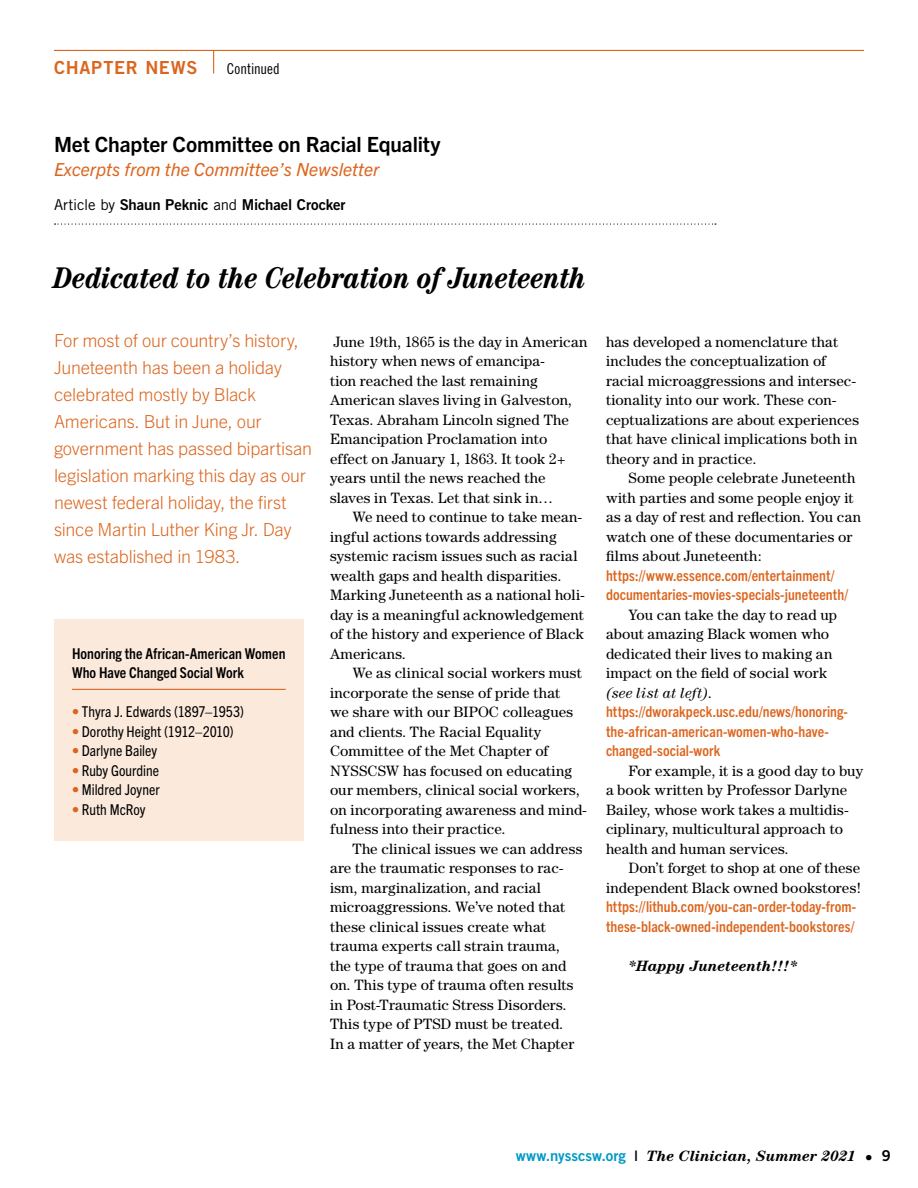
<style>
.page{position:relative;width:918px;height:1188px;background:#fff}
.page>*{position:absolute;margin:0;border:0;box-sizing:border-box;transform-origin:0 0}
.Body_Text_-_Indent{font:italic 700 condensed 30px "Century";letter-spacing:.005em;color:#000}
.Chapter_-_Header{font:700 21px "Trade Gothic Next LT Pro";letter-spacing:-.005em;color:#000}
.Body_Text_-_Indent-2{font:300 18px/27px "Trade Gothic Next LT Pro";letter-spacing:-.015em;color:#dc651e}
.t1{font:italic 18px "Trade Gothic Next LT Pro";color:#dc651e}
.t2{font:18px "Trade Gothic Bold Two";letter-spacing:.04em;color:#dc651e}
.Body_Text_-_Indent-3{font:15px/19.5px "Century";letter-spacing:.01em;color:#000}
.Body_Text_-_Indent-4{font:700 condensed 15px/19.5px "Trade Gothic Next LT Pro";letter-spacing:.005em;color:#dc651e}
.Body_Text_-_Indent-5{font:condensed 15px "Trade Gothic Next LT Pro";color:#000}
.Body_Text_-_Indent-6{font:italic 700 15px "Century";color:#000}
.Body_Text_-_Indent-7{font:700 condensed 15px "Trade Gothic Next LT Pro";letter-spacing:.005em;color:#000}
.Chapter_-_Pres{font:15px "Trade Gothic Bold Two";letter-spacing:-.01em;color:#000}
.t3{font:15px "Trade Gothic Cond Eighteen";letter-spacing:-.005em;color:#000}
.s1{font-family:"Trade Gothic"}
.s2{color:#dc651e}
.s3{font-style:italic}
.s4{font-family:"Trade Gothic Bold Two";font-weight:400;font-style:normal;color:#009ac7}
.s5{font-family:"Trade Gothic Bold Two";font-weight:400;font-style:normal}
</style>
<div class="page">
<hr style="left:54px;top:50px;width:810px;height:1px;background:#dc651e">
<svg style="left:213px;top:51px;width:1px;height:23px"></svg>
<svg style="left:55px;top:224px;width:661px;height:1px"></svg>
<div style="left:54px;top:620px;width:250px;height:221px;background:#fbe9dc"></div>
<hr style="left:72px;top:689px;width:214px;height:1px;background:#dc651e">
<p class="t2" style="left:54px;top:56px;width:145px">CHAPTER NEWS</p>
<p class="t3" style="left:227px;top:59px;width:54px">Continued</p>
<p class="Chapter_-_Header" style="left:54px;top:129px;width:388px">Met Chapter Committee on Racial Equality</p>
<p class="t1" style="left:54px;top:156px;width:327px">Excerpts from the Committee’s Newsletter</p>
<p class="Chapter_-_Pres" style="left:54px;top:195px;width:293px"><span class="s1">Article by</span> Shaun Peknic <span class="s1">and</span> Michael Crocker</p>
<p class="Body_Text_-_Indent" style="left:54px;top:260px;width:534px">Dedicated to the Celebration of Juneteenth</p>
<p class="Body_Text_-_Indent-2" style="left:54px;top:325px;width:260px">For most of our country’s history,<br>Juneteenth has been a holiday celebrated mostly by Black<br>Americans. But in June, our government has passed bipartisan legislation marking this day as our newest federal holiday, the first since Martin Luther King Jr. Day was established in 1983.</p>
<p class="Body_Text_-_Indent-7" style="left:72px;top:643px;width:215px">Honoring the African-American Women</p>
<p class="Body_Text_-_Indent-7" style="left:72px;top:662px;width:174px">Who Have Changed Social Work</p>
<p class="Body_Text_-_Indent-5" style="left:72px;top:701px;width:174px"><span class="s2">•</span> Thyra J. Edwards (1897–1953)</p>
<p class="Body_Text_-_Indent-5" style="left:72px;top:721px;width:163px"><span class="s2">•</span> Dorothy Height (1912–2010)</p>
<p class="Body_Text_-_Indent-5" style="left:72px;top:740px;width:87px"><span class="s2">•</span> Darlyne Bailey</p>
<p class="Body_Text_-_Indent-5" style="left:72px;top:760px;width:89px"><span class="s2">•</span> Ruby Gourdine</p>
<p class="Body_Text_-_Indent-5" style="left:72px;top:779px;width:89px"><span class="s2">•</span> Mildred Joyner</p>
<p class="Body_Text_-_Indent-5" style="left:72px;top:799px;width:75px"><span class="s2">•</span> Ruth McRoy</p>
<p class="Body_Text_-_Indent-3" style="left:330px;top:331px;width:259px">June 19th, 1865 is the day in American history when news of emancipa-<br>tion reached the last remaining American slaves living in Galveston, Texas. Abraham Lincoln signed The Emancipation Proclamation into effect on January 1, 1863. It took 2+ years until the news reached the slaves in Texas. Let that sink in…</p>
<p class="Body_Text_-_Indent-3" style="left:330px;top:507px;width:256px;text-indent:22px">We need to continue to take mean&shy;ingful actions towards addressing systemic racism issues such as racial wealth gaps and health disparities.<br>Marking Juneteenth as a national holi&shy;day is a meaningful acknowledgement of the history and experience of Black Americans.</p>
<p class="Body_Text_-_Indent-3" style="left:330px;top:663px;width:258px;text-indent:22px">We as clinical social workers must incorporate the sense of pride that<br>we share with our BIPOC colleagues and clients. The Racial Equality Committee of the Met Chapter of NYSSCSW has focused on educating our members, clinical social workers, on incorporating awareness and mind&shy;fulness into their practice.</p>
<p class="Body_Text_-_Indent-3" style="left:330px;top:838px;width:254px;text-indent:22px">The clinical issues we can address are the traumatic responses to rac&shy;ism, marginalization, and racial microaggressions. We’ve noted that these clinical issues create what trauma experts call strain trauma, the type of trauma that goes on and on. This type of trauma often results in Post-Traumatic Stress Disorders.<br>This type of PTSD must be treated.<br>In a matter of years, the Met Chapter</p>
<p class="Body_Text_-_Indent-3" style="left:606px;top:331px;width:255px">has developed a nomenclature that includes the conceptualization of racial microaggressions and intersec&shy;tionality into our work. These con&shy;ceptualizations are about experiences that have clinical implications both in theory and in practice.</p>
<p class="Body_Text_-_Indent-3" style="left:606px;top:468px;width:257px;text-indent:22px">Some people celebrate Juneteenth with parties and some people enjoy it as a day of rest and reflection. You can watch one of these documentaries or films about Juneteenth:</p>
<p class="Body_Text_-_Indent-4" style="left:606px;top:564px;width:244px">https://www.essence.com/entertainment/ documentaries-movies-specials-juneteenth/</p>
<p class="Body_Text_-_Indent-3" style="left:606px;top:604px;width:233px;text-indent:22px">You can take the day to read up about amazing Black women who dedicated their lives to making an impact on the field of social work <span class="s3">(see list at left)</span>.</p>
<p class="Body_Text_-_Indent-4" style="left:606px;top:701px;width:243px">https://dworakpeck.usc.edu/news/honoring&shy;the-african-american-women-who-have&shy;changed-social-work</p>
<p class="Body_Text_-_Indent-3" style="left:606px;top:760px;width:259px;text-indent:22px">For example, it is a good day to buy a book written by Professor Darlyne Bailey, whose work takes a multidis&shy;ciplinary, multicultural approach to health and human services.</p>
<p class="Body_Text_-_Indent-3" style="left:606px;top:858px;width:257px;text-align:right">Don’t forget to shop at one of these independent Black owned bookstores!</p>
<p class="Body_Text_-_Indent-4" style="left:606px;top:896px;width:252px">https://lithub.com/you-can-order-today-from&shy;these-black-owned-independent-bookstores/</p>
<p class="Body_Text_-_Indent-6" style="left:628px;top:957px;width:170px">*Happy Juneteenth!!!*</p>
<p class="Body_Text_-_Indent-6" style="left:516px;top:1147px;width:377px"><span class="s4">www.nysscsw.org</span> | The Clinician, Summer 2021 <span class="s5">• 9</span></p>
</div>
